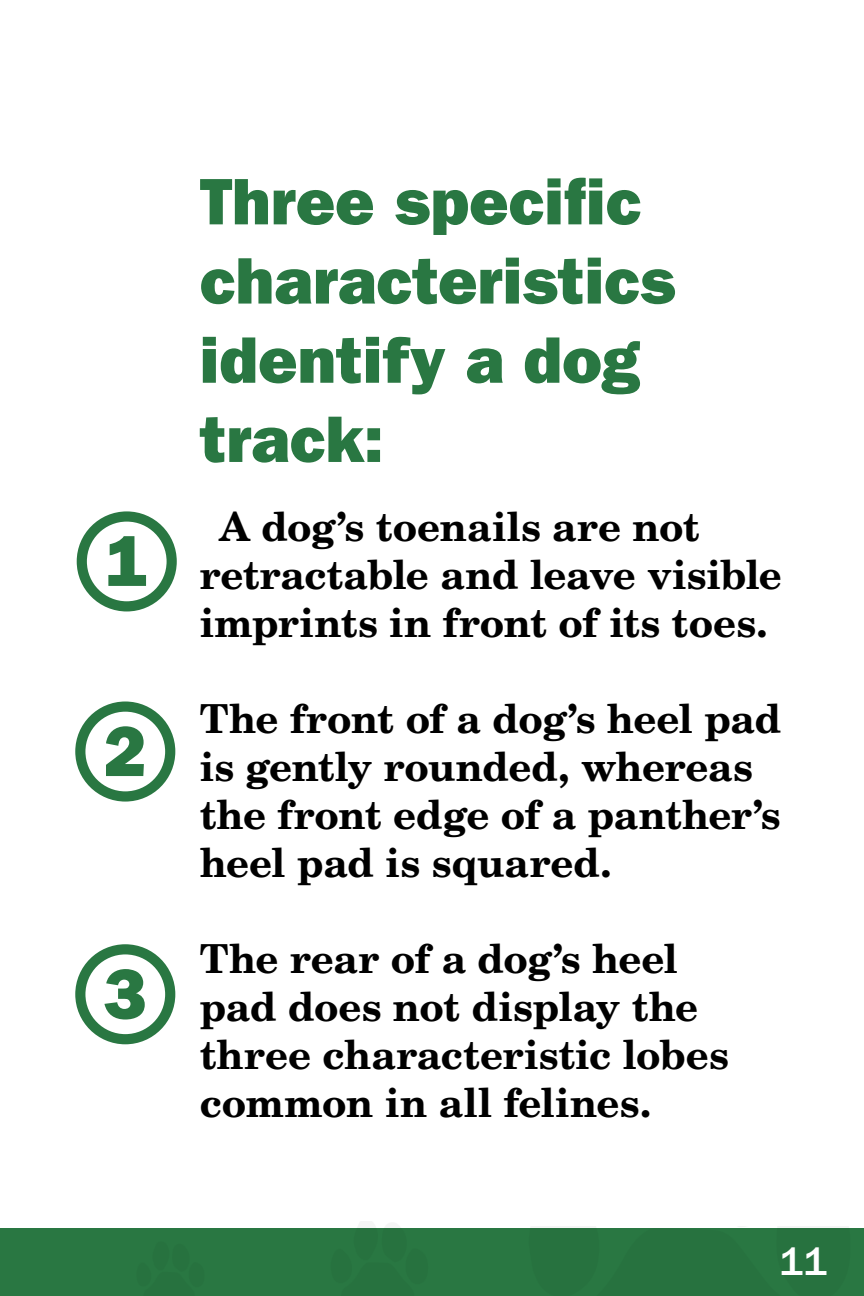
<style>
.page{position:relative;width:864px;height:1296px;background:#fff}
.page>*{position:absolute;margin:0;border:0;box-sizing:border-box;transform-origin:0 0}
.t1{font:71.4px "ITC Franklin Gothic Std Hvy";color:#297742}
.t2{font:66px/79.2px "ITC Franklin Gothic Std Hvy";color:#297742}
.t3{font:500 40.8px "ITC Franklin Gothic Std";color:#fff}
.t4{font:700 39.9px/48px "New Century Schlbk LT Std";letter-spacing:-.005em;color:#000}
</style>
<div class="page">
<div style="left:0;top:1228px;width:864px;height:68px;background:#297742"></div>
<div style="left:77px;top:511px;width:100px;height:100px;border:10px solid #297742;border-radius:50%"></div>
<div style="left:75px;top:702px;width:100px;height:100px;border:10px solid #297742;border-radius:50%"></div>
<div style="left:75px;top:944px;width:100px;height:100px;border:10px solid #297742;border-radius:50%"></div>
<p class="t1" style="left:106px;top:519px;width:44px">1</p>
<p class="t1" style="left:104px;top:710px;width:44px">2</p>
<p class="t1" style="left:104px;top:952px;width:44px">3</p>
<p class="t2" style="left:200px;top:162px;width:477px">Three specific characteristics identify a dog track:</p>
<p class="t4" style="left:200px;top:502px;width:584px;text-indent:20px">A dog’s toenails are not retractable and leave visible imprints in front of its toes.</p>
<p class="t4" style="left:200px;top:694px;width:583px">The front of a dog’s heel pad is gently rounded, whereas the front edge of a panther’s heel pad is squared.</p>
<p class="t4" style="left:200px;top:934px;width:531px">The rear of a dog’s heel pad does not display the three characteristic lobes common in all felines.</p>
<p class="t3" style="left:780px;top:1239px;width:49px">11</p>
</div>
